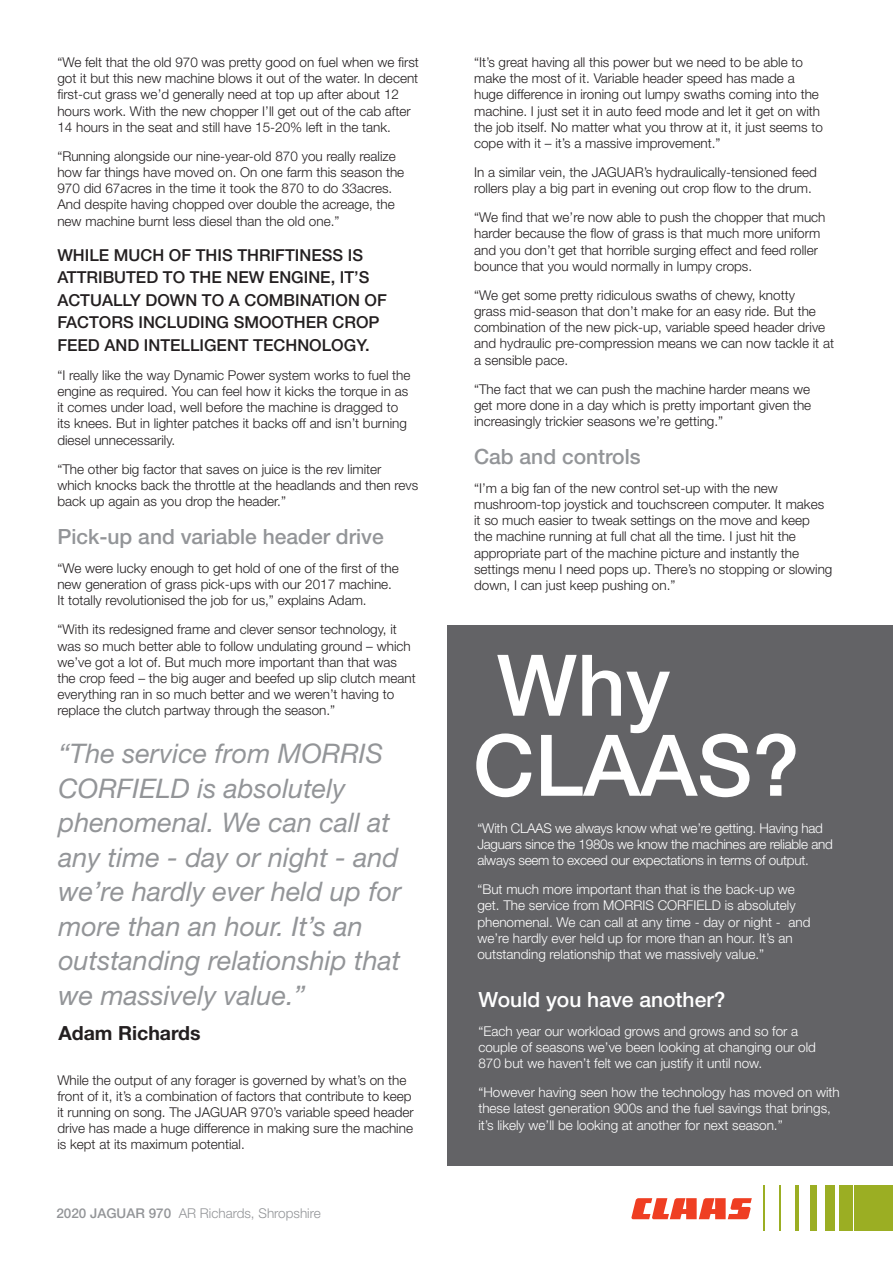
<style>
.page{position:relative;width:893px;height:1263px;background:#fff}
.page>*{position:absolute;margin:0;border:0;box-sizing:border-box;transform-origin:0 0}
.Headline{font:500 85.2px/80.1px "Helvetica Neue LT Std";color:#fff}
.Large_caption{font:italic 27px/34.5px "Helvetica Neue LT Std";color:#939598}
.Body_text{font:500 21px "Helvetica Neue LT Std";color:#939598}
.Body_text-2{font:500 21px "Helvetica Neue LT Std";color:#fff}
.Large_caption-2{font:700 19.5px "Helvetica Neue LT Std";color:#231f20}
.Body_text-3{font:500 16.5px/22.5px "Helvetica Neue LT Std";color:#231f20}
.Body_text-4{font:300 13.5px/16.2px "Helvetica Neue LT Std";color:#231f20}
.Body_text-5{font:300 13.5px/16.2px "Helvetica Neue LT Std";color:#fff}
.Body_text-6{font:300 13.5px/16.2px "Helvetica Neue LT Std";letter-spacing:-.02em;color:#fff}
.Headline-2{font:300 13.5px "Helvetica Neue LT Std";color:#939598}
.s1{font-weight:500}
</style>
<div class="page">
<svg style="left:631px;top:1198px;width:121px;height:21px"></svg>
<div style="left:854px;top:1185px;width:39px;height:46px;background:#9bae23"></div>
<div style="left:840px;top:1185px;width:13px;height:46px;background:#9bae23"></div>
<div style="left:825px;top:1185px;width:10px;height:46px;background:#9bae23"></div>
<div style="left:810px;top:1185px;width:7px;height:46px;background:#9bae23"></div>
<hr style="left:795px;top:1185px;width:4px;height:46px;background:#9bae23">
<hr style="left:763px;top:1185px;width:1px;height:46px;background:#9bae23">
<hr style="left:779px;top:1185px;width:2px;height:46px;background:#9bae23">
<div style="left:448px;top:625px;width:445px;height:540px;background:#636366"></div>
<p class="Body_text-4" style="left:57px;top:54px;width:363px">“We felt that the old 970 was pretty good on fuel when we first got it but this new machine blows it out of the water. In decent first-cut grass we’d generally need at top up after about 12 hours work. With the new chopper I’ll get out of the cab after 14 hours in the seat and still have 15-20% left in the tank.</p>
<p class="Body_text-4" style="left:57px;top:148px;width:348px">“Running alongside our nine-year-old 870 you really realize how far things have moved on. On one farm this season the 970 did 67acres in the time it took the 870 to do 33acres.<br>And despite having chopped over double the acreage, the new machine burnt less diesel than the old one.”</p>
<p class="Body_text-3" style="left:57px;top:244px;width:331px">WHILE MUCH OF THIS THRIFTINESS IS ATTRIBUTED TO THE NEW ENGINE, IT’S ACTUALLY DOWN TO A COMBINATION OF FACTORS INCLUDING SMOOTHER CROP FEED AND INTELLIGENT TECHNOLOGY.</p>
<p class="Body_text-4" style="left:57px;top:367px;width:355px">“I really like the way Dynamic Power system works to fuel the engine as required. You can feel how it kicks the torque in as it comes under load, well before the machine is dragged to its knees. But in lighter patches it backs off and isn’t burning diesel unnecessarily.</p>
<p class="Body_text-4" style="left:57px;top:460px;width:362px">“The other big factor that saves on juice is the rev limiter which knocks back the throttle at the headlands and then revs back up again as you drop the header.”</p>
<p class="Body_text" style="left:57px;top:524px;width:328px">Pick-up and variable header drive</p>
<p class="Body_text-4" style="left:57px;top:560px;width:343px">“We were lucky enough to get hold of one of the first of the new generation of grass pick-ups with our 2017 machine.<br>It totally revolutionised the job for us,” explains Adam.</p>
<p class="Body_text-4" style="left:57px;top:621px;width:360px">“With its redesigned frame and clever sensor technology, it was so much better able to follow undulating ground – which we’ve got a lot of. But much more important than that was the crop feed – the big auger and beefed up slip clutch meant everything ran in so much better and we weren’t having to replace the clutch partway through the season.”</p>
<p class="Large_caption" style="left:58px;top:736px;width:344px">“The service from MORRIS<br>CORFIELD is absolutely phenomenal. We can call at any time - day or night - and we’re hardly ever held up for more than an hour. It’s an outstanding relationship that we massively value.”</p>
<p class="Large_caption-2" style="left:58px;top:1020px;width:144px">Adam Richards</p>
<p class="Body_text-4" style="left:57px;top:1071px;width:358px">While the output of any forager is governed by what’s on the front of it, it’s a combination of factors that contribute to keep it running on song. The JAGUAR 970’s variable speed header drive has made a huge difference in making sure the machine is kept at its maximum potential.</p>
<p class="Headline-2" style="left:56px;top:1205px;width:266px"><span class="s1">2020 JAGUAR 970</span> AR Richards, Shropshire</p>
<p class="Body_text-4" style="left:474px;top:54px;width:350px">“It’s great having all this power but we need to be able to make the most of it. Variable header speed has made a huge difference in ironing out lumpy swaths coming into the machine. I just set it in auto feed mode and let it get on with the job itself. No matter what you throw at it, it just seems to cope with it – it’s a massive improvement.”</p>
<p class="Body_text-4" style="left:474px;top:164px;width:344px">In a similar vein, the JAGUAR’s hydraulically-tensioned feed rollers play a big part in evening out crop flow to the drum.</p>
<p class="Body_text-4" style="left:474px;top:209px;width:353px">“We find that we’re now able to push the chopper that much harder because the flow of grass is that much more uniform and you don’t get that horrible surging effect and feed roller bounce that you would normally in lumpy crops.</p>
<p class="Body_text-4" style="left:474px;top:287px;width:361px">“We get some pretty ridiculous swaths of chewy, knotty<br>grass mid-season that don’t make for an easy ride. But the combination of the new pick-up, variable speed header drive and hydraulic pre-compression means we can now tackle it at a sensible pace.</p>
<p class="Body_text-4" style="left:474px;top:380px;width:339px;text-align:justify">“The fact that we can push the machine harder means we get more done in a day which is pretty important given the increasingly trickier seasons we’re getting.”</p>
<p class="Body_text" style="left:474px;top:444px;width:168px">Cab and controls</p>
<p class="Body_text-4" style="left:474px;top:480px;width:360px">“I’m a big fan of the new control set-up with the new mushroom-top joystick and touchscreen computer. It makes it so much easier to tweak settings on the move and keep<br>the machine running at full chat all the time. I just hit the appropriate part of the machine picture and instantly the settings menu I need pops up. There’s no stopping or slowing down, I can just keep pushing on.”</p>
<p class="Headline" style="left:473px;top:644px;width:328px">Why<br>CLAAS?</p>
<p class="Body_text-6" style="left:477px;top:819px;width:357px">“With CLAAS we always know what we’re getting. Having had<br>Jaguars since the 1980s we know the machines are reliable and always seem to exceed our expectations in terms of output.</p>
<p class="Body_text-5" style="left:477px;top:881px;width:335px">“But much more important than that is the back-up we get. The service from MORRIS CORFIELD is absolutely phenomenal. We can call at any time - day or night - and we’re hardly ever held up for more than an hour. It’s an outstanding relationship that we massively value.”</p>
<p class="Body_text-2" style="left:478px;top:987px;width:249px">Would you have another?</p>
<p class="Body_text-5" style="left:478px;top:1023px;width:339px">“Each year our workload grows and grows and so for a couple of seasons we’ve been looking at changing our old<br>870 but we haven’t felt we can justify it until now.</p>
<p class="Body_text-5" style="left:478px;top:1084px;width:363px">“However having seen how the technology has moved on with these latest generation 900s and the fuel savings that brings, it’s likely we’ll be looking at another for next season.”</p>
</div>
